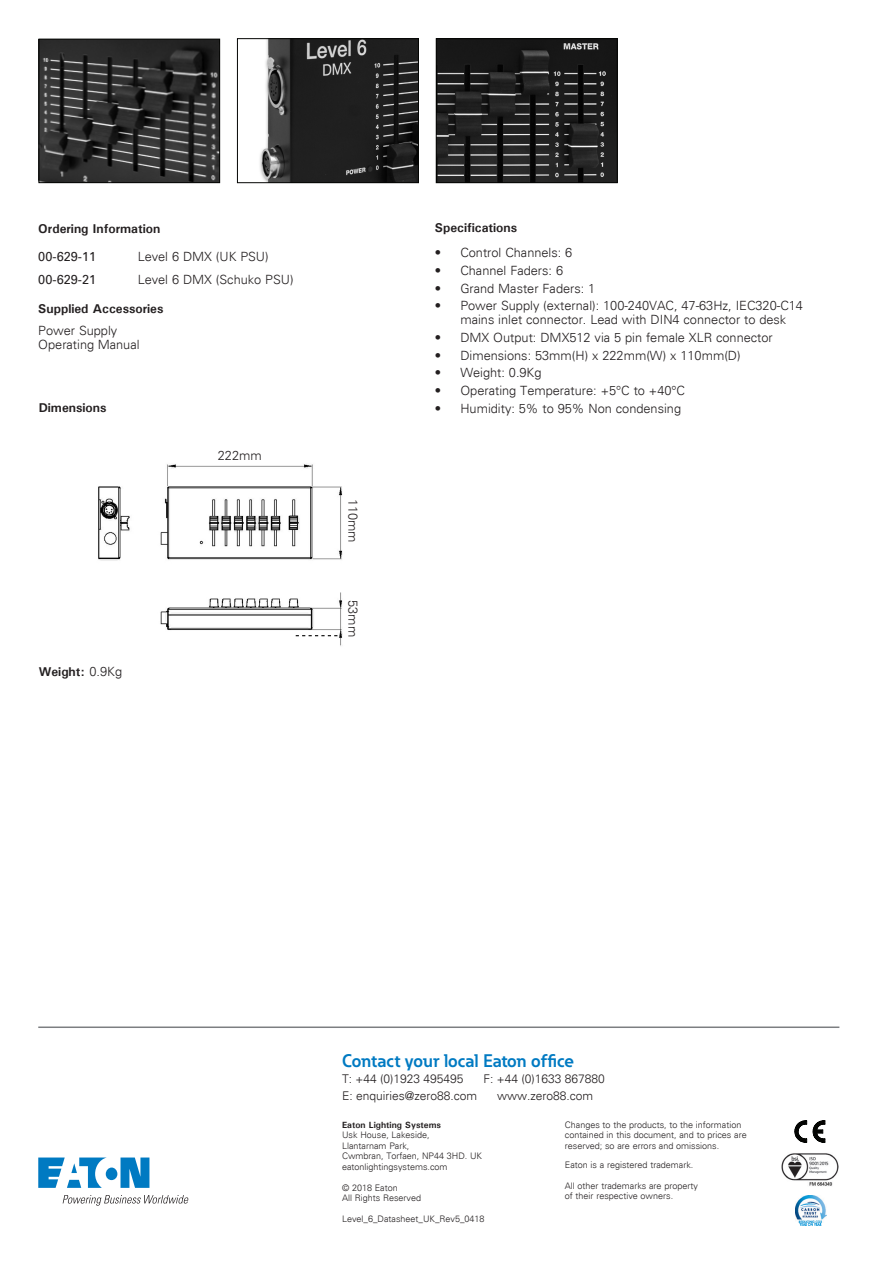
<style>
.page{position:relative;width:893px;height:1263px;background:#fff}
.page>*{position:absolute;margin:0;border:0;box-sizing:border-box;transform-origin:0 0}
.t1{font:700 18px "Eaton";color:#007ac2}
._02_Body__8_5_pt{font:300 12.75px/14.2px "Univers";color:#231f20}
._02_Body_Head__8_5_p{font:700 12.75px "Univers";color:#231f20}
._02_Body__8_5_pt-2{font:700 12.75px "Univers";color:#231f20}
._02_Body__8_5_pt-3{font:12.75px "Univers";color:#231f20}
.t2{font:300 12px "Univers";color:#231f20}
._09_Backpage_Body{font:300 9px/10.5px "Univers";color:#231f20}
._09_Backpage_Body-2{font:700 9px "Univers";color:#231f20}
.s1{font-weight:300}
</style>
<div class="page">
<img style="left:98px;top:464px;width:245px;height:182px">
<svg style="left:296px;top:635px;width:41px;height:1px"></svg>
<svg style="left:435px;top:38px;width:183px;height:145px;background:#2a2b2a"></svg>
<svg style="left:38px;top:38px;width:182px;height:145px;background:#353535"></svg>
<svg style="left:237px;top:38px;width:182px;height:145px;background:#4c4c4c"></svg>
<svg style="left:38px;top:1157px;width:111px;height:31px"></svg>
<svg style="left:63px;top:1195px;width:126px;height:11px"></svg>
<hr style="left:38px;top:1026px;width:801px;height:2px;background:#7c7e81">
<svg style="left:795px;top:1121px;width:30px;height:21px"></svg>
<img style="left:795px;top:1195px;width:32px;height:31px">
<img style="left:782px;top:1153px;width:57px;height:33px">
<p class="_02_Body_Head__8_5_p" style="left:38px;top:220px;width:124px">Ordering Information</p>
<p class="_02_Body__8_5_pt-3" style="left:38px;top:249px;width:60px">00-629-11</p>
<p class="_02_Body__8_5_pt" style="left:138px;top:250px;width:133px">Level 6 DMX (UK PSU)</p>
<p class="_02_Body__8_5_pt-3" style="left:38px;top:272px;width:60px">00-629-21</p>
<p class="_02_Body__8_5_pt" style="left:138px;top:273px;width:157px">Level 6 DMX (Schuko PSU)</p>
<p class="_02_Body_Head__8_5_p" style="left:38px;top:301px;width:127px">Supplied Accessories</p>
<p class="_02_Body__8_5_pt" style="left:38px;top:323px;width:80px">Power Supply</p>
<p class="_02_Body__8_5_pt" style="left:38px;top:337px;width:103px">Operating Manual</p>
<p class="_02_Body_Head__8_5_p" style="left:435px;top:220px;width:84px">Specifications</p>
<p class="_02_Body__8_5_pt" style="left:435px;top:246px;width:139px">• Control Channels: 6</p>
<p class="_02_Body__8_5_pt" style="left:435px;top:263px;width:130px">• Channel Faders: 6</p>
<p class="_02_Body__8_5_pt" style="left:435px;top:281px;width:162px">• Grand Master Faders: 1</p>
<p class="_02_Body__8_5_pt" style="left:460px;top:299px;width:344px;text-indent:-26px">• Power Supply (external): 100-240VAC, 47-63Hz, IEC320-C14 mains inlet connector. Lead with DIN4 connector to desk</p>
<p class="_02_Body__8_5_pt" style="left:435px;top:330px;width:339px">• DMX Output: DMX512 via 5 pin female XLR connector</p>
<p class="_02_Body__8_5_pt" style="left:435px;top:348px;width:307px">• Dimensions: 53mm(H) x 222mm(W) x 110mm(D)</p>
<p class="_02_Body__8_5_pt" style="left:435px;top:366px;width:108px">• Weight: 0.9Kg</p>
<p class="_02_Body__8_5_pt" style="left:435px;top:383px;width:252px">• Operating Temperature: +5°C to +40°C</p>
<p class="_02_Body__8_5_pt-2" style="left:39px;top:400px;width:69px">Dimensions</p>
<p class="_02_Body__8_5_pt" style="left:435px;top:401px;width:248px">• Humidity: 5% to 95% Non condensing</p>
<p class="_02_Body__8_5_pt-2" style="left:39px;top:663px;width:85px">Weight: <span class="s1">0.9Kg</span></p>
<p class="_02_Body__8_5_pt" style="left:218px;top:449px;width:45px">222mm</p>
<p class="_02_Body__8_5_pt" style="left:360px;top:498px;width:45px;rotate:90deg">110mm</p>
<p class="_02_Body__8_5_pt" style="left:360px;top:600px;width:38px;rotate:90deg">53mm</p>
<p class="t1" style="left:342px;top:1049px;width:233px">Contact your local Eaton office</p>
<p class="t2" style="left:342px;top:1072px;width:123px">T: +44 (0)1923 495495</p>
<p class="t2" style="left:483px;top:1072px;width:123px">F: +44 (0)1633 867880</p>
<p class="t2" style="left:342px;top:1088px;width:136px">E: enquiries@zero88.com</p>
<p class="t2" style="left:497px;top:1088px;width:98px">www.zero88.com</p>
<p class="_09_Backpage_Body-2" style="left:342px;top:1119px;width:100px">Eaton Lighting Systems</p>
<p class="_09_Backpage_Body" style="left:342px;top:1130px;width:89px">Usk House, Lakeside,</p>
<p class="_09_Backpage_Body" style="left:342px;top:1140px;width:69px">Llantarnam Park,</p>
<p class="_09_Backpage_Body" style="left:342px;top:1151px;width:142px">Cwmbran, Torfaen, NP44 3HD. UK</p>
<p class="_09_Backpage_Body" style="left:342px;top:1161px;width:107px">eatonlightingsystems.com</p>
<p class="_09_Backpage_Body" style="left:342px;top:1182px;width:57px">© 2018 Eaton</p>
<p class="_09_Backpage_Body" style="left:342px;top:1193px;width:81px">All Rights Reserved</p>
<p class="_09_Backpage_Body" style="left:342px;top:1214px;width:144px">Level_6_Datasheet_UK_Rev5_0418</p>
<p class="_09_Backpage_Body" style="left:565px;top:1119px;width:183px">Changes to the products, to the information contained in this document, and to prices are reserved; so are errors and omissions.</p>
<p class="_09_Backpage_Body" style="left:565px;top:1159px;width:130px">Eaton is a registered trademark.</p>
<p class="_09_Backpage_Body" style="left:565px;top:1180px;width:135px">All other trademarks are property of their respective owners.</p>
</div>
